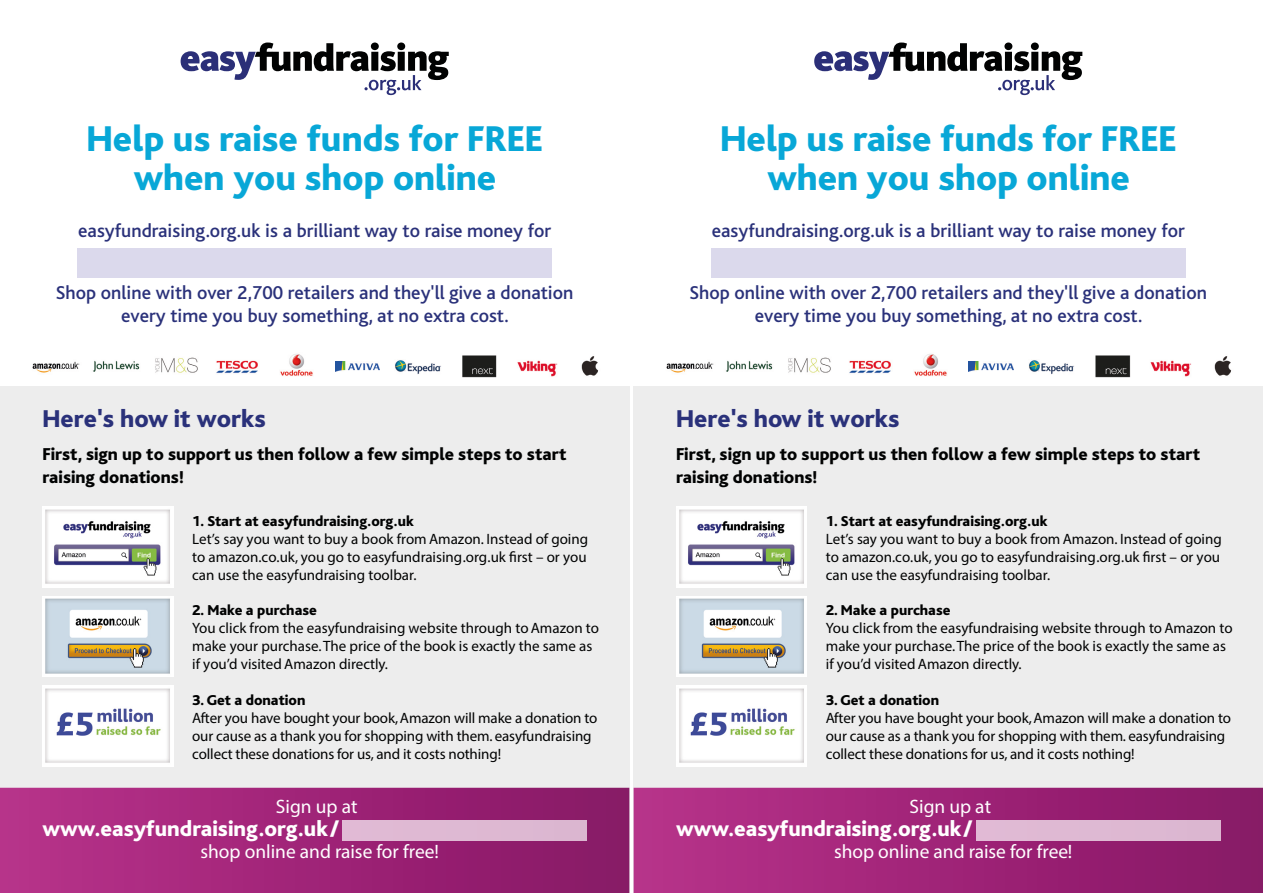
<style>
.page{position:relative;width:1263px;height:893px;background:#fff}
.page>*{position:absolute;margin:0;border:0;box-sizing:border-box;transform-origin:0 0}
.t1{font:800 37.5px/39px "Bliss";color:#08a7d7;text-align:center}
.t2{font:800 25.5px "Bliss";color:#2a317a}
.t3{font:800 22.5px "Bliss";color:#fff}
.t4{font:500 19.5px/23.4px "Bliss";color:#2a317a;text-align:center}
.t5{font:300 19.35px "Bliss";color:#fff}
.t6{font:800 18px/22.5px "Bliss";color:#010202}
.t7{font:300 15px/18px "Bliss";color:#010202}
.t8{font:800 15px "Bliss";color:#010202}
</style>
<div class="page">
<div style="left:0;top:387px;width:629px;height:506px;background:#ededed"></div>
<svg style="left:181px;top:43px;width:268px;height:52px"></svg>
<svg style="left:0;top:788px;width:629px;height:105px;background:#a02678"></svg>
<img style="left:43px;top:507px;width:130px;height:80px">
<img style="left:43px;top:596px;width:130px;height:81px">
<img style="left:43px;top:685px;width:130px;height:81px">
<img style="left:32px;top:361px;width:48px;height:12px">
<img style="left:93px;top:360px;width:47px;height:12px">
<img style="left:155px;top:357px;width:43px;height:16px">
<img style="left:216px;top:360px;width:42px;height:13px">
<img style="left:462px;top:355px;width:35px;height:23px">
<img style="left:517px;top:360px;width:41px;height:17px">
<img style="left:581px;top:356px;width:18px;height:20px">
<img style="left:335px;top:362px;width:45px;height:10px">
<img style="left:395px;top:360px;width:46px;height:14px">
<img style="left:280px;top:354px;width:33px;height:22px">
<div style="left:77px;top:248px;width:475px;height:30px;background:#dbd9ec"></div>
<div style="left:343px;top:820px;width:244px;height:20px;background:#deb9d3"></div>
<div style="left:634px;top:387px;width:629px;height:506px;background:#ededed"></div>
<svg style="left:814px;top:43px;width:268px;height:52px"></svg>
<svg style="left:634px;top:788px;width:629px;height:105px;background:#a02678"></svg>
<img style="left:676px;top:507px;width:131px;height:80px">
<img style="left:676px;top:596px;width:131px;height:81px">
<img style="left:676px;top:685px;width:131px;height:81px">
<img style="left:666px;top:361px;width:48px;height:12px">
<img style="left:726px;top:360px;width:47px;height:12px">
<img style="left:788px;top:357px;width:43px;height:16px">
<img style="left:849px;top:360px;width:42px;height:13px">
<img style="left:1095px;top:355px;width:36px;height:23px">
<img style="left:1150px;top:360px;width:41px;height:17px">
<img style="left:1214px;top:356px;width:18px;height:20px">
<img style="left:969px;top:362px;width:44px;height:10px">
<img style="left:1029px;top:360px;width:45px;height:14px">
<img style="left:914px;top:354px;width:33px;height:22px">
<div style="left:711px;top:248px;width:474px;height:30px;background:#dbd9ec"></div>
<div style="left:976px;top:820px;width:244px;height:20px;background:#deb9d3"></div>
<h1 class="t1" style="left:86px;top:120px;width:458px">Help us raise funds for FREE when you shop online</h1>
<h3 class="t4" style="left:78px;top:219px;width:475px">easyfundraising.org.uk is a brilliant way to raise money for</h3>
<h3 class="t4" style="left:56px;top:281px;width:519px">Shop online with over 2,700 retailers and they'll give a donation every time you buy something, at no extra cost.</h3>
<h2 class="t2" style="left:43px;top:405px;width:225px">Here's how it works</h2>
<p class="t6" style="left:43px;top:443px;width:525px">First, sign up to support us then follow a few simple steps to start raising donations!</p>
<p class="t8" style="left:192px;top:513px;width:223px">1. Start at easyfundraising.org.uk</p>
<p class="t7" style="left:192px;top:529px;width:397px;text-align:justify">Let’s say you want to buy a book from Amazon. Instead of going to amazon.co.uk, you go to easyfundraising.org.uk first – or you can use the easyfundraising toolbar.</p>
<p class="t8" style="left:192px;top:602px;width:126px">2. Make a purchase</p>
<p class="t7" style="left:192px;top:619px;width:408px">You click from the easyfundraising website through to Amazon to make your purchase.The price of the book is exactly the same as if you’d visited Amazon directly.</p>
<p class="t8" style="left:192px;top:692px;width:115px">3.Get a donation</p>
<p class="t7" style="left:192px;top:708px;width:407px">After you have bought your book,Amazon will make a donation to our cause as a thank you for shopping with them. easyfundraising collect these donations for us, and it costs nothing!</p>
<p class="t5" style="left:276px;top:794px;width:83px">Sign up at</p>
<h3 class="t3" style="left:43px;top:817px;width:298px">www.easyfundraising.org.uk/</h3>
<p class="t5" style="left:200px;top:840px;width:240px">shop online and raise for free!</p>
<h1 class="t1" style="left:720px;top:120px;width:458px">Help us raise funds for FREE when you shop online</h1>
<h3 class="t4" style="left:712px;top:219px;width:475px">easyfundraising.org.uk is a brilliant way to raise money for</h3>
<h3 class="t4" style="left:689px;top:281px;width:519px">Shop online with over 2,700 retailers and they'll give a donation every time you buy something, at no extra cost.</h3>
<h2 class="t2" style="left:676px;top:405px;width:225px">Here's how it works</h2>
<p class="t6" style="left:676px;top:443px;width:525px">First, sign up to support us then follow a few simple steps to start raising donations!</p>
<p class="t8" style="left:826px;top:513px;width:223px">1. Start at easyfundraising.org.uk</p>
<p class="t7" style="left:826px;top:529px;width:397px;text-align:justify">Let’s say you want to buy a book from Amazon. Instead of going to amazon.co.uk, you go to easyfundraising.org.uk first – or you can use the easyfundraising toolbar.</p>
<p class="t8" style="left:826px;top:602px;width:126px">2. Make a purchase</p>
<p class="t7" style="left:826px;top:619px;width:408px">You click from the easyfundraising website through to Amazon to make your purchase.The price of the book is exactly the same as if you’d visited Amazon directly.</p>
<p class="t8" style="left:826px;top:692px;width:115px">3.Get a donation</p>
<p class="t7" style="left:826px;top:708px;width:407px">After you have bought your book,Amazon will make a donation to our cause as a thank you for shopping with them. easyfundraising collect these donations for us, and it costs nothing!</p>
<p class="t5" style="left:909px;top:794px;width:83px">Sign up at</p>
<h3 class="t3" style="left:676px;top:817px;width:298px">www.easyfundraising.org.uk/</h3>
<p class="t5" style="left:834px;top:840px;width:240px">shop online and raise for free!</p>
</div>
